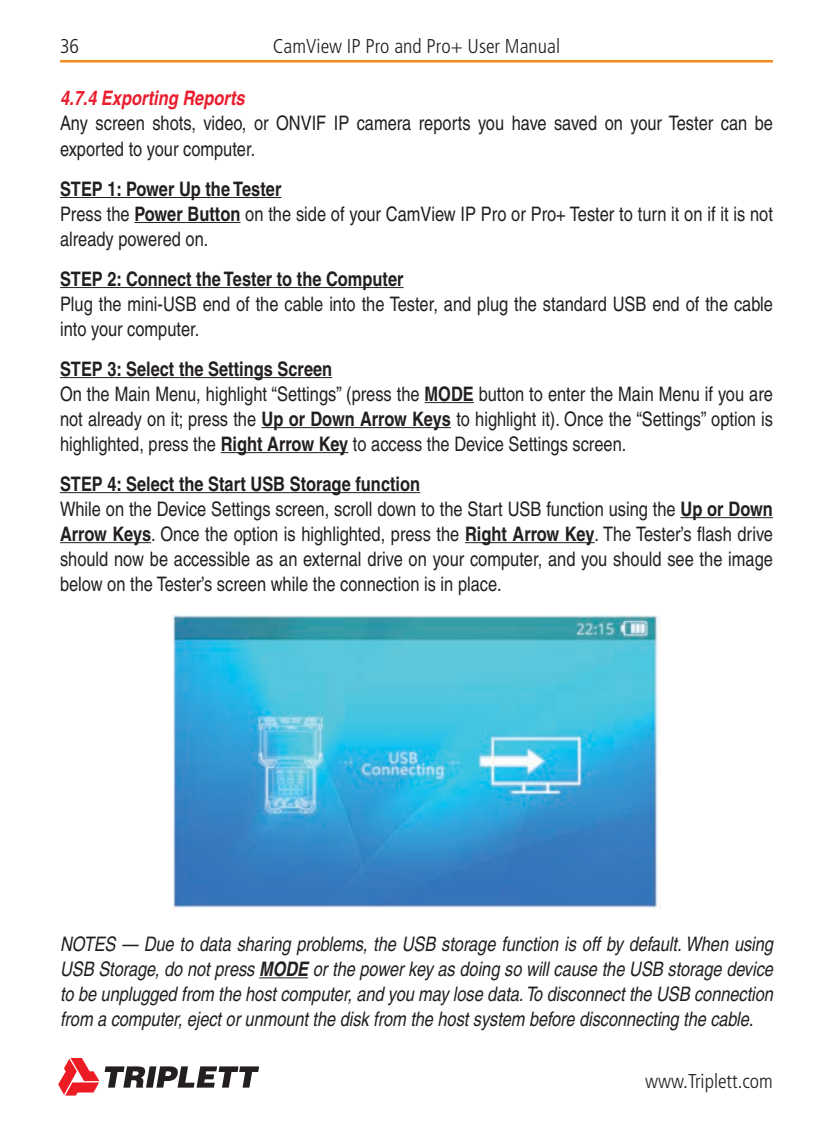
<style>
.page{position:relative;width:833px;height:1148px;background:#fff}
.page>*{position:absolute;margin:0;border:0;box-sizing:border-box;transform-origin:0 0}
.t1{font:condensed 20px/25px "Helvetica";color:#231f20}
.t2{font:italic condensed 20px/25px "Helvetica";letter-spacing:-.005em;color:#231f20;text-align:justify}
.t3{font:300 condensed 20px "Frutiger LT Std";color:#231f20}
.t4{font:700 condensed 20px "Helvetica";color:#231f20}
.t5{font:italic 700 condensed 20px "Helvetica";color:#eb1c2d}
.s1{font-weight:700}
</style>
<div class="page">
<hr style="left:60px;top:60px;width:712px;height:2px;background:#f28c20">
<svg style="left:58px;top:1058px;width:41px;height:37px"></svg>
<svg style="left:105px;top:1066px;width:154px;height:21px"></svg>
<hr style="left:60px;top:197px;width:221px;height:1px;background:#231f20">
<hr style="left:134px;top:222px;width:106px;height:1px;background:#231f20">
<hr style="left:60px;top:287px;width:343px;height:1px;background:#231f20">
<hr style="left:60px;top:377px;width:272px;height:1px;background:#231f20">
<hr style="left:424px;top:402px;width:50px;height:1px;background:#231f20">
<hr style="left:261px;top:427px;width:190px;height:1px;background:#231f20">
<hr style="left:221px;top:452px;width:127px;height:1px;background:#231f20">
<hr style="left:60px;top:492px;width:360px;height:1px;background:#231f20">
<hr style="left:680px;top:517px;width:92px;height:1px;background:#231f20">
<hr style="left:60px;top:542px;width:91px;height:1px;background:#231f20">
<hr style="left:465px;top:542px;width:129px;height:1px;background:#231f20">
<hr style="left:259px;top:977px;width:49px;height:1px;background:#231f20">
<img style="left:172px;top:616px;width:488px;height:292px">
<p class="t3" style="left:60px;top:34px;width:21px">36</p>
<p class="t3" style="left:273px;top:34px;width:289px">CamView IP Pro and Pro+ User Manual</p>
<p class="t5" style="left:60px;top:86px;width:186px">4.7.4 Exporting Reports</p>
<p class="t1" style="left:60px;top:111px;width:714px">Any screen shots, video, or ONVIF IP camera reports you have saved on your Tester can be exported to your computer.</p>
<p class="t1" style="left:60px;top:176px;width:714px"><span class="s1">STEP 1: Power Up the Tester<br></span>Press the <span class="s1">Power Button</span> on the side of your CamView IP Pro or Pro+ Tester to turn it on if it is not already powered on.</p>
<p class="t4" style="left:60px;top:266px;width:345px">STEP 2: Connect the Tester to the Computer</p>
<p class="t1" style="left:60px;top:291px;width:714px">Plug the mini-USB end of the cable into the Tester, and plug the standard USB end of the cable into your computer.</p>
<p class="t1" style="left:60px;top:356px;width:714px"><span class="s1">STEP 3: Select the Settings Screen<br></span>On the Main Menu, highlight “Settings” (press the <span class="s1">MODE</span> button to enter the Main Menu if you are not already on it; press the <span class="s1">Up or Down Arrow Keys</span> to highlight it). Once the “Settings” option is highlighted, press the <span class="s1">Right Arrow Key</span> to access the Device Settings screen.</p>
<p class="t1" style="left:60px;top:471px;width:714px"><span class="s1">STEP 4: Select the Start USB Storage function<br></span>While on the Device Settings screen, scroll down to the Start USB function using the <span class="s1">Up or Down Arrow Keys</span>. Once the option is highlighted, press the <span class="s1">Right Arrow Key</span>. The Tester’s flash drive should now be accessible as an external drive on your computer, and you should see the image below on the Tester’s screen while the connection is in place.</p>
<p class="t2" style="left:60px;top:931px;width:714px">NOTES — Due to data sharing problems, the USB storage function is off by default. When using USB Storage, do not press <span class="s1">MODE</span> or the power key as doing so will cause the USB storage device to be unplugged from the host computer, and you may lose data. To disconnect the USB connection from a computer, eject or unmount the disk from the host system before disconnecting the cable.</p>
<p class="t3" style="left:645px;top:1069px;width:129px">www.Triplett.com</p>
</div>
